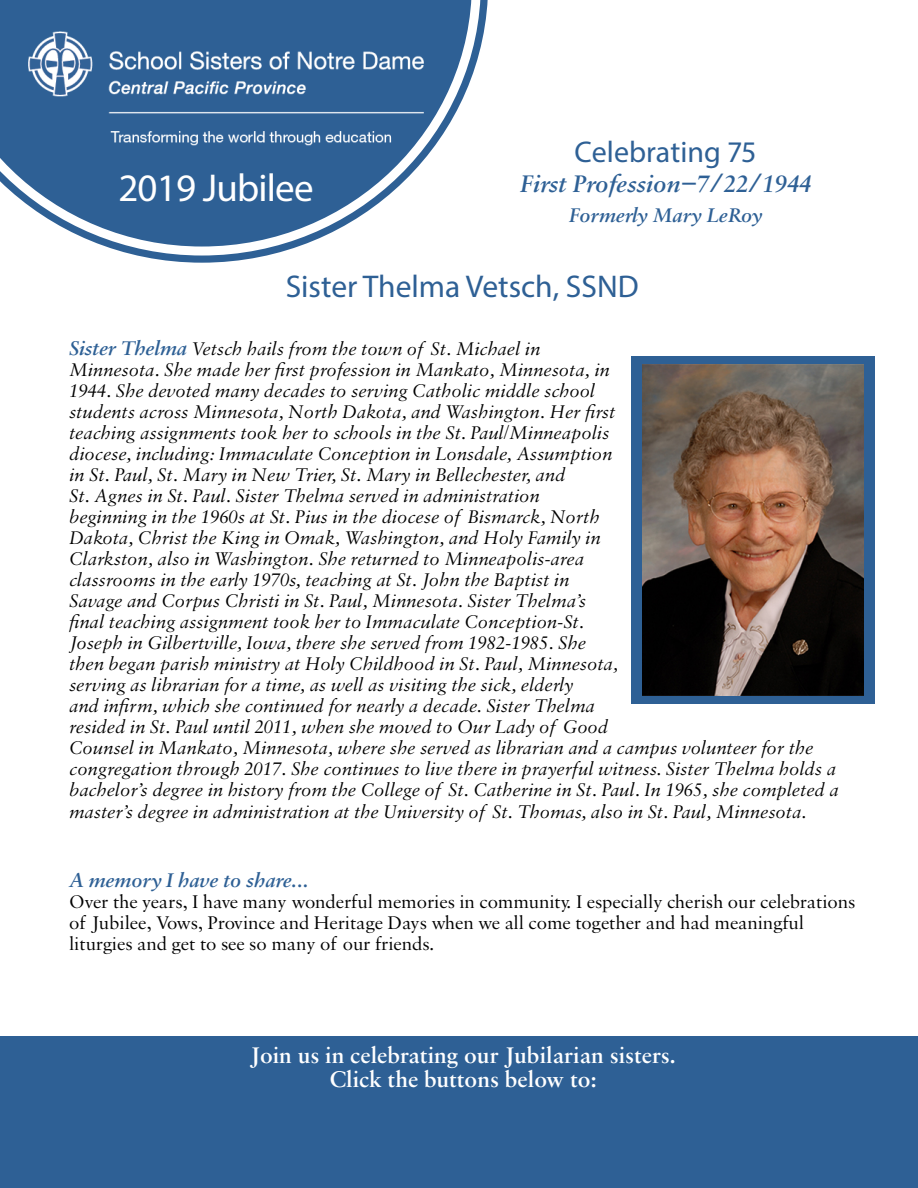
<style>
.page{position:relative;width:918px;height:1188px;background:#fff}
.page>*{position:absolute;margin:0;border:0;box-sizing:border-box;transform-origin:0 0}
.t1{font:39px "Myriad Pro";letter-spacing:-.02em;color:#fff}
.t2{font:31.5px "Myriad Pro";color:#2e6095}
.t3{font:30px "Myriad Pro";color:#2e6095}
.t4{font:italic 600 25.5px "Sabon MT Pro";color:#2e6095}
.t5{font:600 24px/24px "Sabon MT Pro";color:#fff;text-align:center}
.t6{font:italic 600 21px "Sabon MT Pro";color:#2e6095}
.t7{font:italic 19.5px/21px "Sabon MT Pro";letter-spacing:-.005em;color:#000}
.t8{font:19.5px/21px "Sabon MT Pro";letter-spacing:-.005em;color:#000}
.s1{font-weight:600;font-size:21px;color:#2e6095}
</style>
<div class="page">
<div style="left:632px;top:356px;width:243px;height:348px;background:#2e6095"></div>
<img style="left:643px;top:365px;width:221px;height:331px">
<div style="left:0;top:1037px;width:918px;height:151px;background:#2e6095"></div>
<svg style="left:140px;top:0;width:348px;height:263px"></svg>
<svg style="left:0;top:0;width:481px;height:256px"></svg>
<div style="left:443px;top:140px;width:445px;height:133px;background:#fff"></div>
<img style="left:28px;top:32px;width:395px;height:113px">
<h1 class="t1" style="left:118px;top:163px;width:197px">2019 Jubilee</h1>
<h3 class="t3" style="left:575px;top:133px;width:184px">Celebrating 75</h3>
<h3 class="t4" style="left:520px;top:169px;width:293px">First Profession−7/22/1944</h3>
<p class="t6" style="left:569px;top:203px;width:195px">Formerly Mary LeRoy</p>
<h2 class="t2" style="left:286px;top:267px;width:354px">Sister Thelma Vetsch, SSND</h2>
<p class="t7" style="left:69px;top:338px;width:771px"><span class="s1">Sister Thelma</span> Vetsch hails from the town of St. Michael in<br>Minnesota. She made her first profession in Mankato, Minnesota, in<br>1944. She devoted many decades to serving Catholic middle school<br>students across Minnesota, North Dakota, and Washington. Her first<br>teaching assignments took her to schools in the St. Paul/Minneapolis<br>diocese, including: Immaculate Conception in Lonsdale, Assumption<br>in St. Paul, St. Mary in New Trier, St. Mary in Bellechester, and<br>St. Agnes in St. Paul. Sister Thelma served in administration<br>beginning in the 1960s at St. Pius in the diocese of Bismarck, North<br>Dakota, Christ the King in Omak, Washington, and Holy Family in<br>Clarkston, also in Washington. She returned to Minneapolis-area<br>classrooms in the early 1970s, teaching at St. John the Baptist in<br>Savage and Corpus Christi in St. Paul, Minnesota. Sister Thelma’s<br>final teaching assignment took her to Immaculate Conception-St.<br>Joseph in Gilbertville, Iowa, there she served from 1982-1985. She<br>then began parish ministry at Holy Childhood in St. Paul, Minnesota,<br>serving as librarian for a time, as well as visiting the sick, elderly<br>and infirm, which she continued for nearly a decade. Sister Thelma<br>resided in St. Paul until 2011, when she moved to Our Lady of Good<br>Counsel in Mankato, Minnesota, where she served as librarian and a campus volunteer for the congregation through 2017. She continues to live there in prayerful witness. Sister Thelma holds a bachelor’s degree in history from the College of St. Catherine in St. Paul. In 1965, she completed a master’s degree in administration at the University of St. Thomas, also in St. Paul, Minnesota.</p>
<p class="t6" style="left:69px;top:867px;width:240px">A memory I have to share...</p>
<p class="t8" style="left:69px;top:890px;width:788px">Over the years, I have many wonderful memories in community. I especially cherish our celebrations of Jubilee, Vows, Province and Heritage Days when we all come together and had meaningful liturgies and get to see so many of our friends.</p>
<p class="t5" style="left:250px;top:1043px;width:427px">Join us in celebrating our Jubilarian sisters.<br>Click the buttons below to:</p>
</div>
